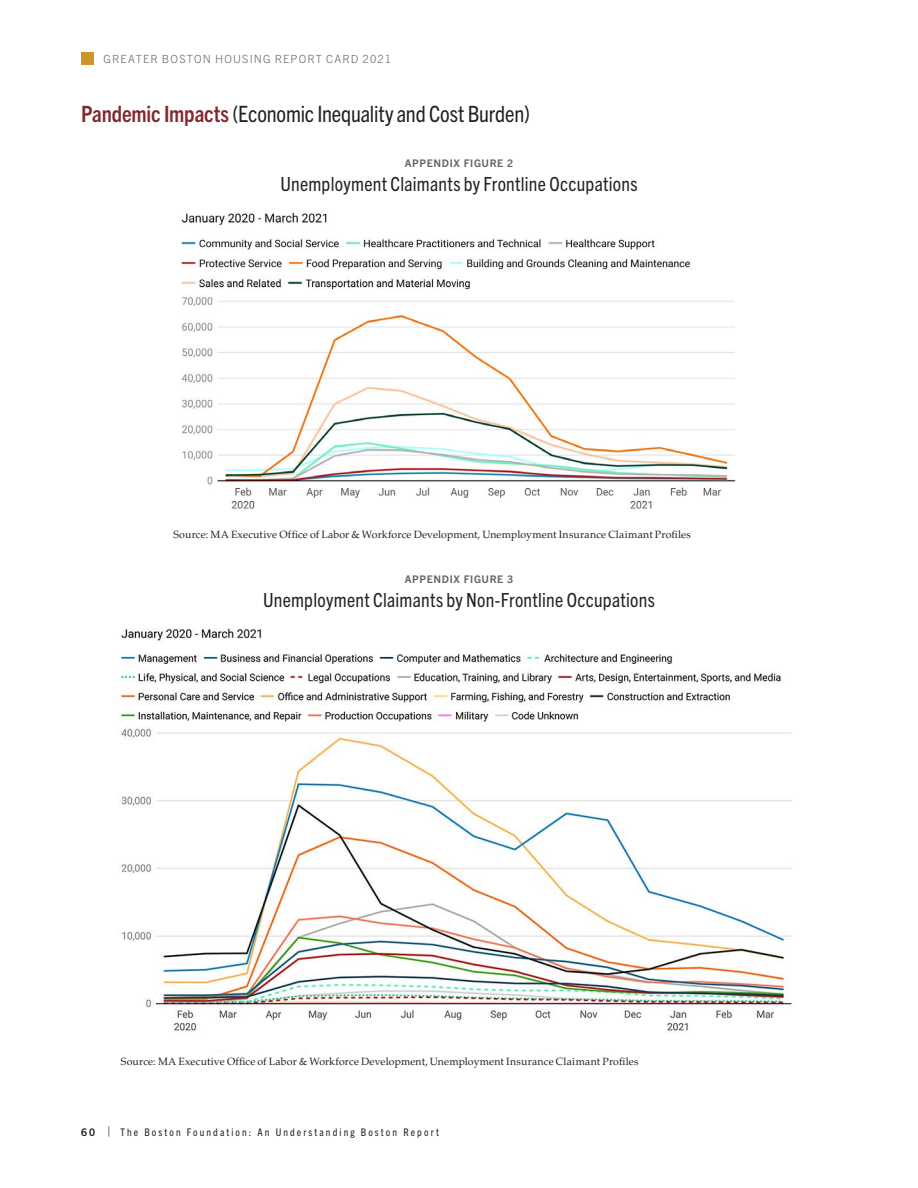
<style>
.page{position:relative;width:918px;height:1188px;background:#fff}
.page>*{position:absolute;margin:0;border:0;box-sizing:border-box;transform-origin:0 0}
.t1{font:condensed 22.5px "Trade Gothic Next LT Pro";letter-spacing:-.01em;color:#222320}
.t2{font:condensed 19.5px "Trade Gothic Next LT Pro";letter-spacing:.015em;color:#222320}
.t3{font:300 11.25px "Trade Gothic Next LT Pro";letter-spacing:.105em;color:#5e6563}
.t4{font:10.5px "Palatino LT Std";letter-spacing:.015em;color:#222320}
.t5{font:condensed 10.5px "Trade Gothic Next LT Pro";letter-spacing:.2em;color:#222320}
.t6{font:700 10.5px "Trade Gothic Next LT Pro";letter-spacing:.06em;color:#626463}
.s1{font-weight:700;color:#812a2e}
.s2{font-weight:700;font-stretch:normal}
.s3{font-size:13.2px}
</style>
<div class="page">
<div style="left:81px;top:52px;width:13px;height:13px;background:#cf9528"></div>
<img style="left:181px;top:212px;width:555px;height:297px">
<img style="left:113px;top:628px;width:679px;height:425px">
<p class="t3" style="left:104px;top:51px;width:289px">GREATER BOSTON HOUSING REPORT CARD 2021</p>
<h1 class="t1" style="left:81px;top:99px;width:450px"><span class="s1">Pandemic Impacts</span> (Economic Inequality and Cost Burden)</h1>
<p class="t6" style="left:405px;top:156px;width:110px">APPENDIX FIGURE 2</p>
<h2 class="t2" style="left:280px;top:170px;width:359px">Unemployment Claimants by Frontline Occupations</h2>
<p class="t4" style="left:173px;top:528px;width:519px">Source: MA Executive Office of Labor &amp; Workforce Development, Unemployment Insurance Claimant Profiles</p>
<p class="t6" style="left:405px;top:571px;width:110px">APPENDIX FIGURE 3</p>
<h2 class="t2" style="left:263px;top:586px;width:393px">Unemployment Claimants by Non-Frontline Occupations</h2>
<p class="t4" style="left:121px;top:1055px;width:519px">Source: MA Executive Office of Labor &amp; Workforce Development, Unemployment Insurance Claimant Profiles</p>
<p class="t5" style="left:81px;top:1125px;width:359px"><span class="s2">60</span> <span class="s3">|</span> The Boston Foundation: An Understanding Boston Report</p>
</div>
